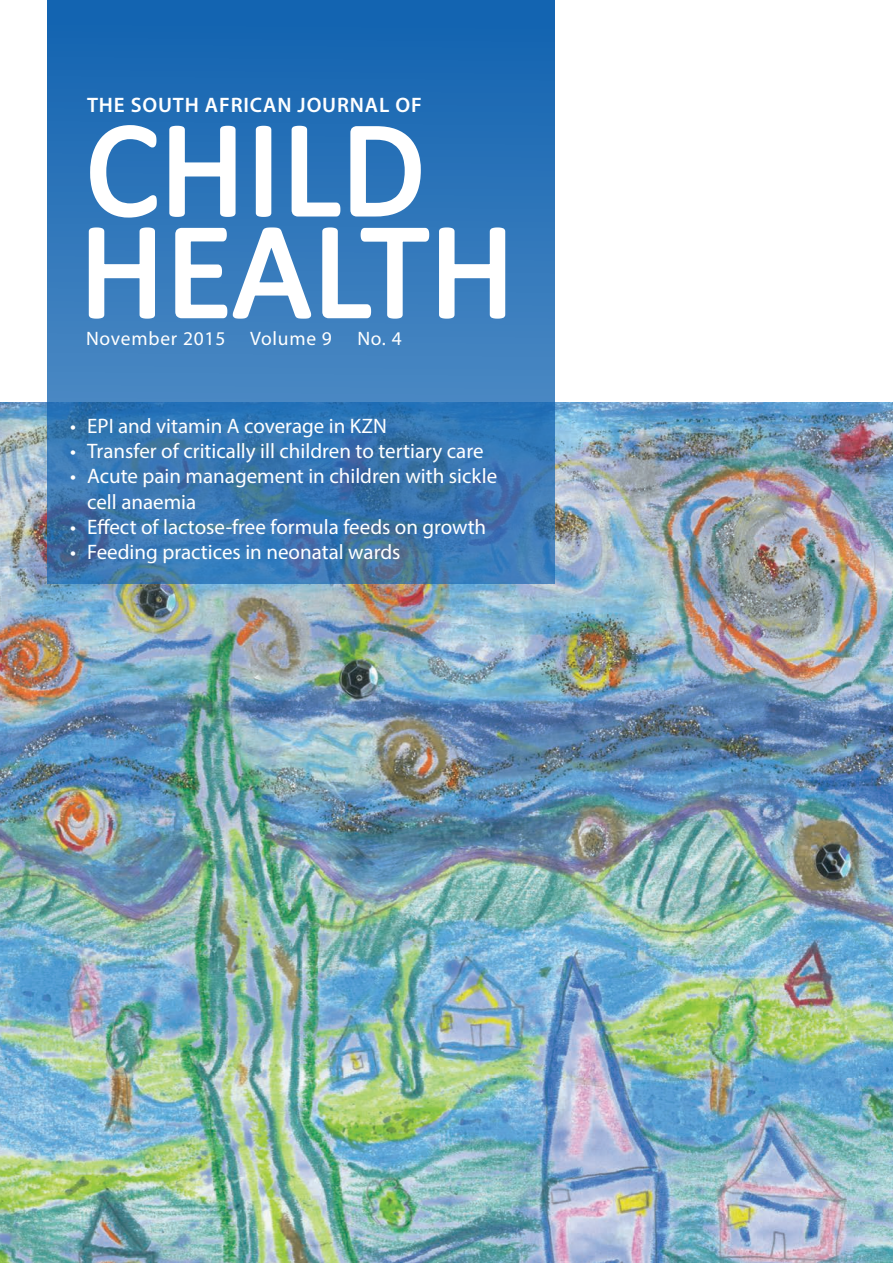
<style>
.page{position:relative;width:893px;height:1263px;background:#fff}
.page>*{position:absolute;margin:0;border:0;box-sizing:border-box;transform-origin:0 0}
.t1{font:136.65px "Calibri";letter-spacing:.01em;color:#fff}
.t2{font:21px/25.2px "Myriad Pro";color:#fff}
.t3{font:600 21px "Myriad Pro";letter-spacing:.04em;color:#fff}
.t4{font:19.5px "Myriad Pro";letter-spacing:.04em;color:#fff}
</style>
<div class="page">
<img style="left:0;top:402px;width:893px;height:861px">
<svg style="left:48px;top:0;width:507px;height:584px;background:#3074b4"></svg>
<svg style="left:85px;top:123px;width:75px;height:198px"></svg>
<svg style="left:166px;top:123px;width:343px;height:199px;background:#5690c7"></svg>
<p class="t3" style="left:87px;top:92px;width:336px">THE SOUTH AFRICAN JOURNAL OF</p>
<p class="t1" style="left:86px;top:83px;width:341px">CHILD</p>
<p class="t1" style="left:79px;top:184px;width:437px">HEALTH</p>
<p class="t4" style="left:86px;top:326px;width:141px">November 2015</p>
<p class="t4" style="left:250px;top:326px;width:83px">Volume 9</p>
<p class="t4" style="left:357px;top:326px;width:46px">No. 4</p>
<p class="t2" style="left:70px;top:413px;width:318px">• EPI and vitamin A coverage in KZN</p>
<p class="t2" style="left:70px;top:438px;width:415px">• Transfer of critically ill children to tertiary care</p>
<p class="t2" style="left:87px;top:463px;width:411px;text-indent:-17px">• Acute pain management in children with sickle cell anaemia</p>
<p class="t2" style="left:70px;top:514px;width:418px">• Effect of lactose-free formula feeds on growth</p>
<p class="t2" style="left:70px;top:539px;width:332px">• Feeding practices in neonatal wards</p>
</div>
